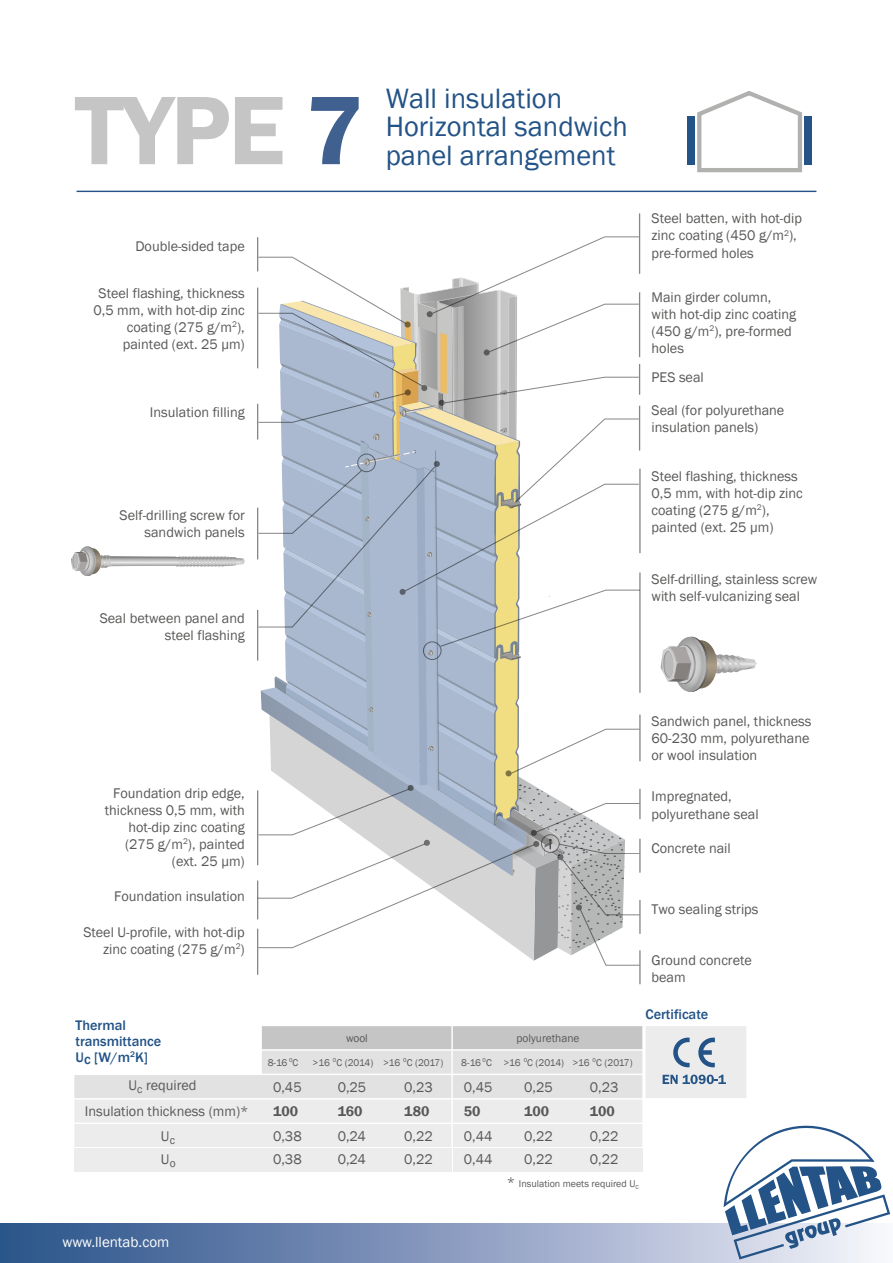
<style>
.page{position:relative;width:893px;height:1263px;background:#fff}
.page>*{position:absolute;margin:0;border:0;box-sizing:border-box;transform-origin:0 0}
.t1{font:600 100.8px "Franklin Gothic";color:#c5c5c5}
.t2{font:28.8px/28.5px "Franklin Gothic";color:#235387}
.t3{font:15px "Franklin Gothic";color:#fff}
.t4{font:14.4px/17.1px "Franklin Gothic";color:#585857}
.t5{font:600 14.4px "Franklin Gothic";color:#585857}
.t6{font:500 14.25px/15.6px "Franklin Gothic";color:#235387}
.t7{font:11.55px "Franklin Gothic";color:#585857}
.t8{font:10.05px "Franklin Gothic";color:#585857}
.t9{font:5.85px "Franklin Gothic";color:#585857}
.s1{color:#406190}
.s2{font-size:10.05px}
.s3{font-size:14.4px}
</style>
<div class="page">
<div style="left:0;top:1223px;width:893px;height:40px;background:linear-gradient(to right,#254d88,#f4f1fb)"></div>
<svg style="left:724px;top:1125px;width:166px;height:134px"></svg>
<hr style="left:77px;top:191px;width:739px;height:1px;background:#235387">
<div style="left:688px;top:116px;width:7px;height:49px;background:#235387"></div>
<div style="left:804px;top:116px;width:8px;height:49px;background:#235387"></div>
<svg style="left:697px;top:91px;width:105px;height:82px"></svg>
<hr style="left:257px;top:508px;width:1px;height:51px;background:#868686">
<hr style="left:257px;top:404px;width:1px;height:36px;background:#868686">
<hr style="left:257px;top:288px;width:1px;height:80px;background:#868686">
<hr style="left:257px;top:610px;width:1px;height:51px;background:#868686">
<hr style="left:639px;top:213px;width:1px;height:61px;background:#868686">
<hr style="left:639px;top:572px;width:2px;height:121px;background:#868686">
<hr style="left:257px;top:790px;width:1px;height:75px;background:#868686">
<hr style="left:257px;top:880px;width:1px;height:39px;background:#868686">
<hr style="left:639px;top:469px;width:2px;height:84px;background:#868686">
<hr style="left:639px;top:789px;width:2px;height:30px;background:#868686">
<hr style="left:639px;top:715px;width:2px;height:46px;background:#868686">
<hr style="left:639px;top:900px;width:2px;height:34px;background:#868686">
<hr style="left:639px;top:950px;width:2px;height:34px;background:#868686">
<hr style="left:639px;top:839px;width:2px;height:34px;background:#868686">
<svg style="left:661px;top:637px;width:97px;height:55px"></svg>
<hr style="left:257px;top:929px;width:1px;height:46px;background:#868686">
<svg style="left:71px;top:546px;width:174px;height:30px"></svg>
<hr style="left:257px;top:237px;width:1px;height:34px;background:#868686">
<svg style="left:258px;top:236px;width:382px;height:729px"></svg>
<div style="left:262px;top:1026px;width:189px;height:23px;background:#c5c5c5"></div>
<div style="left:74px;top:1148px;width:377px;height:23px;background:#ececec"></div>
<div style="left:74px;top:1124px;width:377px;height:23px;background:#ececec"></div>
<div style="left:74px;top:1099px;width:377px;height:23px;background:#ececec"></div>
<div style="left:74px;top:1075px;width:377px;height:23px;background:#e2e2e2"></div>
<div style="left:262px;top:1051px;width:189px;height:23px;background:#e2e2e2"></div>
<div style="left:453px;top:1026px;width:189px;height:23px;background:#c5c5c5"></div>
<div style="left:453px;top:1148px;width:189px;height:23px;background:#ececec"></div>
<div style="left:453px;top:1124px;width:189px;height:23px;background:#ececec"></div>
<div style="left:453px;top:1099px;width:189px;height:23px;background:#ececec"></div>
<div style="left:453px;top:1075px;width:189px;height:23px;background:#e2e2e2"></div>
<div style="left:453px;top:1051px;width:189px;height:23px;background:#e2e2e2"></div>
<div style="left:645px;top:1026px;width:101px;height:72px;background:#ececec"></div>
<svg style="left:698px;top:1038px;width:17px;height:29px"></svg>
<svg style="left:673px;top:1037px;width:17px;height:30px"></svg>
<svg style="left:663px;top:1074px;width:63px;height:10px"></svg>
<h1 class="t1" style="left:75px;top:68px;width:290px">TYPE <span class="s1">7</span></h1>
<h2 class="t2" style="left:386px;top:85px;width:244px">Wall insulation<br>Horizontal sandwich panel arrangement</h2>
<p class="t4" style="left:135px;top:237px;width:111px">Double-sided tape</p>
<p class="t4" style="left:93px;top:285px;width:153px;text-align:right">Steel flashing, thickness<br>0,5 mm, with hot-dip zinc coating (275 g/m<sup>2</sup>), painted (ext. 25 µm)</p>
<p class="t4" style="left:150px;top:404px;width:96px">Insulation filling</p>
<p class="t4" style="left:120px;top:507px;width:127px;text-align:right">Self-drilling screw for sandwich panels</p>
<p class="t4" style="left:100px;top:610px;width:146px;text-align:right">Seal between panel and steel flashing</p>
<p class="t4" style="left:652px;top:210px;width:152px">Steel batten, with hot-dip zinc coating (450 g/m<sup>2</sup>), pre-formed holes</p>
<p class="t4" style="left:652px;top:289px;width:146px">Main girder column, with hot-dip zinc coating (450 g/m<sup>2</sup>), pre-formed holes</p>
<p class="t4" style="left:652px;top:369px;width:54px">PES seal</p>
<p class="t4" style="left:652px;top:402px;width:134px">Seal (for polyurethane insulation panels)</p>
<p class="t4" style="left:652px;top:467px;width:153px">Steel flashing, thickness<br>0,5 mm, with hot-dip zinc coating (275 g/m<sup>2</sup>), painted (ext. 25 µm)</p>
<p class="t4" style="left:652px;top:571px;width:167px">Self-drilling, stainless screw with self-vulcanizing seal</p>
<p class="t4" style="left:105px;top:784px;width:142px;text-align:right">Foundation drip edge, thickness 0,5 mm, with hot-dip zinc coating (275 g/m<sup>2</sup>), painted (ext. 25 µm)</p>
<p class="t4" style="left:114px;top:887px;width:132px">Foundation insulation</p>
<p class="t4" style="left:83px;top:924px;width:163px;text-align:right">Steel U-profile, with hot-dip zinc coating (275 g/m<sup>2</sup>)</p>
<p class="t6" style="left:76px;top:1018px;width:87px">Thermal transmittance<br>Uc [W/m<sup>2</sup>K]</p>
<p class="t4" style="left:85px;top:1073px;width:165px;line-height:25.7px;text-align:center">U<sub>c</sub> required<br>Insulation thickness (mm)*</p>
<p class="t7" style="left:346px;top:1031px;width:23px">wool</p>
<p class="t7" style="left:516px;top:1031px;width:64px">polyurethane</p>
<p class="t8" style="left:268px;top:1056px;width:32px">8-16 <sup>0</sup>C</p>
<p class="t8" style="left:383px;top:1056px;width:62px">&gt;16 <sup>0</sup>C (2017)</p>
<p class="t8" style="left:503px;top:1056px;width:62px">&gt;16 <sup>0</sup>C (2014)</p>
<p class="t8" style="left:313px;top:1056px;width:62px">&gt;16 <sup>0</sup>C (2014)</p>
<p class="t8" style="left:461px;top:1056px;width:21px">8-16</p>
<p class="t9" style="left:483px;top:1057px;width:11px">0<span class="s2">C</span></p>
<p class="t8" style="left:572px;top:1056px;width:62px">&gt;16 <sup>0</sup>C (2017)</p>
<p class="t4" style="left:464px;top:1078px;width:30px">0,45</p>
<p class="t4" style="left:524px;top:1078px;width:30px">0,25</p>
<p class="t4" style="left:590px;top:1078px;width:30px">0,23</p>
<p class="t4" style="left:273px;top:1078px;width:30px">0,45</p>
<p class="t4" style="left:338px;top:1078px;width:30px">0,25</p>
<p class="t4" style="left:404px;top:1078px;width:30px">0,23</p>
<p class="t5" style="left:273px;top:1102px;width:26px">100</p>
<p class="t5" style="left:338px;top:1102px;width:26px">160</p>
<p class="t4" style="left:338px;top:1151px;width:30px">0,24</p>
<p class="t5" style="left:404px;top:1102px;width:27px">180</p>
<p class="t5" style="left:464px;top:1102px;width:18px">50</p>
<p class="t5" style="left:524px;top:1102px;width:26px">100</p>
<p class="t4" style="left:524px;top:1151px;width:30px">0,22</p>
<p class="t5" style="left:590px;top:1102px;width:26px">100</p>
<p class="t4" style="left:464px;top:1128px;width:30px">0,44</p>
<p class="t4" style="left:524px;top:1128px;width:30px">0,22</p>
<p class="t4" style="left:161px;top:1128px;width:16px">U<sub>c</sub></p>
<p class="t4" style="left:273px;top:1128px;width:30px">0,38</p>
<p class="t4" style="left:338px;top:1128px;width:30px">0,24</p>
<p class="t4" style="left:161px;top:1151px;width:16px">U<sub>o</sub></p>
<p class="t4" style="left:590px;top:1128px;width:30px">0,22</p>
<p class="t4" style="left:404px;top:1128px;width:30px">0,22</p>
<p class="t4" style="left:464px;top:1151px;width:30px">0,44</p>
<p class="t4" style="left:590px;top:1151px;width:30px">0,22</p>
<p class="t4" style="left:273px;top:1151px;width:30px">0,38</p>
<p class="t4" style="left:404px;top:1151px;width:30px">0,22</p>
<p class="t4" style="left:652px;top:713px;width:161px">Sandwich panel, thickness<br>60-230 mm, polyurethane or wool insulation</p>
<p class="t4" style="left:652px;top:788px;width:109px">Impregnated, polyurethane seal</p>
<p class="t4" style="left:652px;top:840px;width:81px">Concrete nail</p>
<p class="t4" style="left:652px;top:901px;width:108px">Two sealing strips</p>
<p class="t4" style="left:652px;top:952px;width:102px">Ground concrete beam</p>
<p class="t6" style="left:645px;top:1007px;width:64px">Certificate</p>
<p class="t3" style="left:62px;top:1232px;width:108px">www.llentab.com</p>
<p class="t8" style="left:507px;top:1177px;width:133px"><span class="s3">*</span> Insulation meets required U<sub>C</sub></p>
</div>
